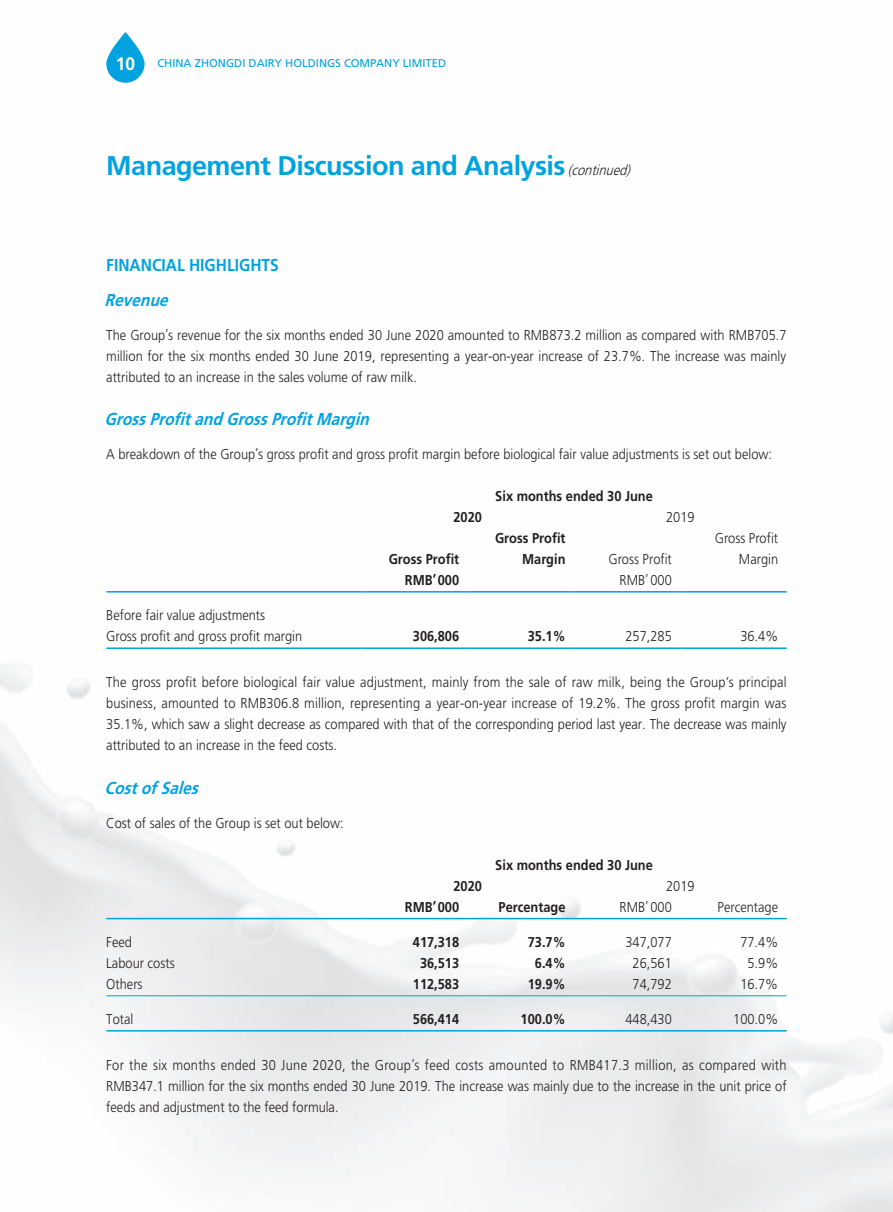
<style>
.page{position:relative;width:893px;height:1212px;background:#fff}
.page>*{position:absolute;margin:0;border:0;box-sizing:border-box;transform-origin:0 0}
.t1{font:700 27px "Frutiger LT Std";letter-spacing:-.02em;color:#00a2df}
.t2{font:italic 700 17.25px "Frutiger LT Std";color:#00a2df;scale:.9 1}
.t3{font:700 17.25px "Frutiger LT Std";color:#00a2df;scale:.9 1}
.t4{font:300 14.25px/21px "Frutiger LT Std";color:#231f20;text-align:justify;scale:.9 1}
.t5{font:700 14.25px/21px "Frutiger LT Std";color:#231f20;text-align:right;scale:.9 1}
.t6{font:11.25px "Frutiger LT Std";color:#00a2df}
.s1{font-weight:700;font-size:18px;color:#fff}
.s2{font-weight:300;font-style:italic;font-size:14.25px;color:#231f20}
</style>
<div class="page">
<img style="left:0;top:68px;width:893px;height:1144px">
<svg style="left:106px;top:32px;width:39px;height:51px;fill:#00a2df"></svg>
<hr style="left:106px;top:591px;width:255px;height:1px;background:#00a2df">
<hr style="left:361px;top:591px;width:107px;height:1px;background:#00a2df">
<hr style="left:468px;top:591px;width:106px;height:1px;background:#00a2df">
<hr style="left:574px;top:591px;width:106px;height:1px;background:#00a2df">
<hr style="left:680px;top:591px;width:107px;height:1px;background:#00a2df">
<hr style="left:106px;top:647px;width:255px;height:2px;background:#00a2df">
<hr style="left:361px;top:647px;width:107px;height:2px;background:#00a2df">
<hr style="left:468px;top:647px;width:106px;height:2px;background:#00a2df">
<hr style="left:574px;top:647px;width:106px;height:2px;background:#00a2df">
<hr style="left:680px;top:647px;width:107px;height:2px;background:#00a2df">
<hr style="left:106px;top:918px;width:255px;height:1px;background:#00a2df">
<hr style="left:361px;top:918px;width:107px;height:1px;background:#00a2df">
<hr style="left:468px;top:918px;width:106px;height:1px;background:#00a2df">
<hr style="left:574px;top:918px;width:106px;height:1px;background:#00a2df">
<hr style="left:680px;top:918px;width:107px;height:1px;background:#00a2df">
<hr style="left:106px;top:995px;width:255px;height:1px;background:#00a2df">
<hr style="left:361px;top:995px;width:107px;height:1px;background:#00a2df">
<hr style="left:468px;top:995px;width:106px;height:1px;background:#00a2df">
<hr style="left:574px;top:995px;width:106px;height:1px;background:#00a2df">
<hr style="left:680px;top:995px;width:107px;height:1px;background:#00a2df">
<hr style="left:106px;top:1030px;width:255px;height:1px;background:#00a2df">
<hr style="left:361px;top:1030px;width:107px;height:1px;background:#00a2df">
<hr style="left:468px;top:1030px;width:106px;height:1px;background:#00a2df">
<hr style="left:574px;top:1030px;width:106px;height:1px;background:#00a2df">
<hr style="left:680px;top:1030px;width:107px;height:1px;background:#00a2df">
<p class="t6" style="left:116px;top:57px;width:332px"><span class="s1">10</span> CHINA ZHONGDI DAIRY HOLDINGS COMPANY LIMITED</p>
<h1 class="t1" style="left:106px;top:150px;width:529px">Management Discussion and Analysis <span class="s2">(continued)</span></h1>
<p class="t3" style="left:106px;top:254px;width:193px">FINANCIAL HIGHLIGHTS</p>
<p class="t2" style="left:105px;top:290px;width:78px">Revenue</p>
<p class="t4" style="left:106px;top:324px;width:757px">The Group’s revenue for the six months ended 30 June 2020 amounted to RMB873.2 million as compared with RMB705.7 million for the six months ended 30 June 2019, representing a year-on-year increase of 23.7%. The increase was mainly attributed to an increase in the sales volume of raw milk.</p>
<p class="t2" style="left:105px;top:409px;width:301px">GrossProfitandGrossProfitMargin</p>
<p class="t4" style="left:106px;top:444px;width:741px">A breakdown of the Group’s gross profit and gross profit margin before biological fair value adjustments is set out below:</p>
<p class="t5" style="left:495px;top:485px;width:177px">Six months ended 30 June</p>
<p class="t5" style="left:453px;top:506px;width:33px">2020</p>
<p class="t4" style="left:666px;top:507px;width:33px">2019</p>
<p class="t5" style="left:389px;top:548px;width:80px">Gross Profit</p>
<p class="t5" style="left:495px;top:527px;width:80px">Gross Profit<br>Margin</p>
<p class="t4" style="left:715px;top:528px;width:72px;text-align:right">Gross Profit<br>Margin</p>
<p class="t4" style="left:608px;top:549px;width:72px">Gross Profit</p>
<p class="t5" style="left:405px;top:569px;width:62px">RMB’000</p>
<p class="t4" style="left:620px;top:570px;width:60px">RMB’000</p>
<p class="t4" style="left:106px;top:605px;width:219px">Before fair value adjustments<br>Gross profit and gross profit margin</p>
<p class="t5" style="left:413px;top:626px;width:53px">306,806</p>
<p class="t5" style="left:528px;top:626px;width:43px">35.1%</p>
<p class="t4" style="left:625px;top:626px;width:53px">257,285</p>
<p class="t4" style="left:740px;top:626px;width:43px">36.4%</p>
<p class="t4" style="left:106px;top:672px;width:757px">The gross profit before biological fair value adjustment, mainly from the sale of raw milk, being the Group’s principal business, amounted to RMB306.8 million, representing a year-on-year increase of 19.2%. The gross profit margin was 35.1%, which saw a slight decrease as compared with that of the corresponding period last year. The decrease was mainly attributed to an increase in the feed costs.</p>
<p class="t2" style="left:105px;top:778px;width:111px">CostofSales</p>
<p class="t4" style="left:106px;top:812px;width:265px">Cost of sales of the Group is set out below:</p>
<p class="t5" style="left:495px;top:854px;width:177px">Six months ended 30 June</p>
<p class="t5" style="left:453px;top:875px;width:33px">2020</p>
<p class="t4" style="left:666px;top:875px;width:33px">2019</p>
<p class="t5" style="left:405px;top:896px;width:62px">RMB’000</p>
<p class="t5" style="left:499px;top:896px;width:76px">Percentage</p>
<p class="t4" style="left:620px;top:896px;width:60px">RMB’000</p>
<p class="t4" style="left:718px;top:896px;width:69px">Percentage</p>
<p class="t4" style="left:106px;top:932px;width:30px">Feed</p>
<p class="t5" style="left:413px;top:932px;width:53px">417,318</p>
<p class="t5" style="left:528px;top:932px;width:43px">73.7%</p>
<p class="t4" style="left:625px;top:932px;width:53px">347,077</p>
<p class="t4" style="left:740px;top:932px;width:43px">77.4%</p>
<p class="t4" style="left:106px;top:953px;width:78px">Labour costs</p>
<p class="t5" style="left:420px;top:953px;width:45px">36,513</p>
<p class="t5" style="left:535px;top:953px;width:36px">6.4%</p>
<p class="t4" style="left:633px;top:953px;width:45px">26,561</p>
<p class="t4" style="left:747px;top:953px;width:36px">5.9%</p>
<p class="t4" style="left:106px;top:974px;width:42px">Others</p>
<p class="t5" style="left:413px;top:974px;width:53px">112,583</p>
<p class="t5" style="left:528px;top:974px;width:43px">19.9%</p>
<p class="t4" style="left:633px;top:974px;width:45px">74,792</p>
<p class="t4" style="left:740px;top:974px;width:43px">16.7%</p>
<p class="t4" style="left:106px;top:1009px;width:32px">Total</p>
<p class="t5" style="left:413px;top:1008px;width:53px">566,414</p>
<p class="t5" style="left:521px;top:1008px;width:51px">100.0%</p>
<p class="t4" style="left:625px;top:1009px;width:53px">448,430</p>
<p class="t4" style="left:733px;top:1009px;width:51px">100.0%</p>
<p class="t4" style="left:106px;top:1055px;width:757px">For the six months ended 30 June 2020, the Group’s feed costs amounted to RMB417.3 million, as compared with RMB347.1 million for the six months ended 30 June 2019. The increase was mainly due to the increase in the unit price of feeds and adjustment to the feed formula.</p>
</div>
